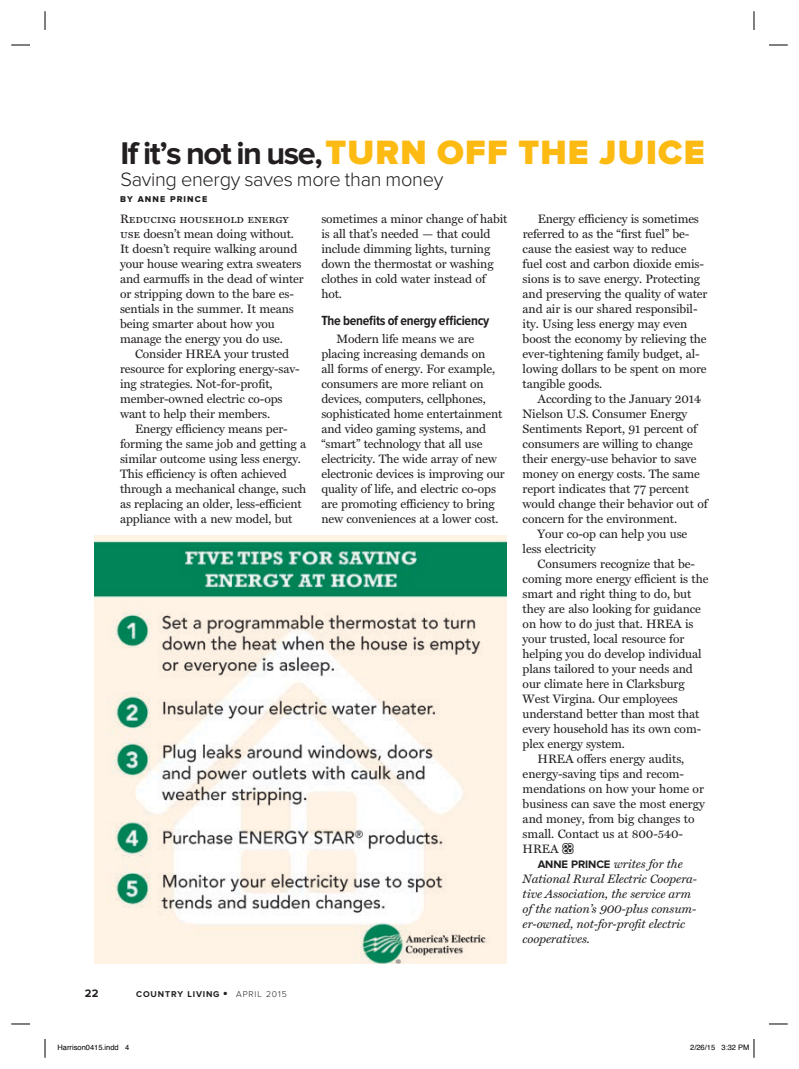
<style>
.page{position:relative;width:799px;height:1069px;background:#fff}
.page>*{position:absolute;margin:0;border:0;box-sizing:border-box;transform-origin:0 0}
.t1{font:700 32.5px "Proxima Nova";letter-spacing:-.045em;color:#231f20}
.t2{font:300 20px "Proxima Nova";letter-spacing:-.015em;color:#231f20}
.t3{font:700 13.75px "Proxima Nova Cond";letter-spacing:-.02em;color:#231f20}
.t4{font:12.25px/15px "Miller Text";letter-spacing:-.01em;color:#231f20}
.t5{font:italic 12.25px "Miller Text";letter-spacing:-.01em;color:#231f20}
.t6{font:12.25px "Miller Text Roman SC";letter-spacing:-.01em;color:#231f20}
.t7{font:700 11.25px "Proxima Nova";color:#231f20}
.t8{font:700 8.75px "Proxima Nova";letter-spacing:.095em;color:#231f20}
.t9{font:8.75px "Proxima Nova Extrabld";letter-spacing:.125em;color:#231f20}
.t10{font:7.5px "Helvetica";color:#000}
.s1{font-weight:900;font-size:35px;color:#fdba12}
.s2{font-family:"Miller Text Roman SC"}
.s3{font-family:"Proxima Nova";font-weight:700;font-style:normal;font-size:11.25px}
.s4{font-weight:300;font-size:16.25px}
.s5{font-weight:300}
</style>
<div class="page">
<img style="left:95px;top:535px;width:412px;height:429px">
<svg style="left:11px;top:44px;width:19px;height:2px"></svg>
<svg style="left:769px;top:44px;width:19px;height:2px"></svg>
<svg style="left:11px;top:1023px;width:19px;height:2px"></svg>
<svg style="left:769px;top:1023px;width:19px;height:2px"></svg>
<svg style="left:44px;top:11px;width:2px;height:19px"></svg>
<svg style="left:44px;top:1039px;width:2px;height:19px"></svg>
<svg style="left:753px;top:11px;width:2px;height:19px"></svg>
<svg style="left:753px;top:1039px;width:2px;height:19px"></svg>
<h1 class="t1" style="left:120px;top:138px;width:585px">If it’s not in use,<span class="s1">TURN OFF THE JUICE</span></h1>
<h2 class="t2" style="left:120px;top:171px;width:324px">Saving energy saves more than money</h2>
<p class="t9" style="left:120px;top:195px;width:89px">BY ANNE PRINCE</p>
<p class="t6" style="left:120px;top:212px;width:170px">Reducing household energy</p>
<p class="t4" style="left:120px;top:227px;width:185px"><span class="s2">use</span> doesn’t mean doing without.<br>It doesn’t require walking around your house wearing extra sweaters and earmuffs in the dead of winter or stripping down to the bare es&shy;sentials in the summer. It means being smarter about how you manage the energy you do use.</p>
<p class="t4" style="left:120px;top:346px;width:181px;text-indent:15px">Consider HREA your trusted resource for exploring energy-sav&shy;ing strategies. Not-for-profit, member-owned electric co-ops want to help their members.</p>
<p class="t4" style="left:120px;top:421px;width:188px;text-indent:15px">Energy efficiency means per&shy;forming the same job and getting a similar outcome using less energy.<br>This efficiency is often achieved through a mechanical change, such as replacing an older, less-efficient appliance with a new model, but</p>
<p class="t4" style="left:321px;top:211px;width:188px">sometimes a minor change of habit is all that’s needed — that could include dimming lights, turning down the thermostat or washing clothes in cold water instead of hot.</p>
<p class="t3" style="left:321px;top:313px;width:170px">The benefits of energy efficiency</p>
<p class="t4" style="left:321px;top:332px;width:185px;text-indent:15px">Modern life means we are placing increasing demands on<br>all forms of energy. For example, consumers are more reliant on devices, computers, cellphones, sophisticated home entertainment and video gaming systems, and “smart” technology that all use electricity. The wide array of new electronic devices is improving our quality of life, and electric co-ops are promoting efficiency to bring new conveniences at a lower cost.</p>
<p class="t4" style="left:522px;top:211px;width:186px;text-indent:15px">Energy efficiency is sometimes referred to as the “first fuel” be&shy;cause the easiest way to reduce fuel cost and carbon dioxide emis&shy;sions is to save energy. Protecting and preserving the quality of water and air is our shared responsibil&shy;ity. Using less energy may even boost the economy by relieving the ever-tightening family budget, al&shy;lowing dollars to be spent on more tangible goods.</p>
<p class="t4" style="left:537px;top:392px;width:165px">According to the January 2014</p>
<p class="t4" style="left:522px;top:406px;width:166px">Nielson U.S. Consumer Energy</p>
<p class="t4" style="left:522px;top:421px;width:176px">Sentiments Report, 91 percent of</p>
<p class="t4" style="left:522px;top:436px;width:172px">consumers are willing to change</p>
<p class="t4" style="left:522px;top:451px;width:175px">their energy-use behavior to save</p>
<p class="t4" style="left:522px;top:466px;width:179px">money on energy costs. The same</p>
<p class="t4" style="left:522px;top:481px;width:168px">report indicates that 77 percent</p>
<p class="t4" style="left:522px;top:496px;width:187px">would change their behavior out of</p>
<p class="t4" style="left:522px;top:511px;width:156px">concern for the environment.</p>
<p class="t4" style="left:537px;top:526px;width:151px">Your co-op can help you use</p>
<p class="t4" style="left:522px;top:541px;width:75px">less electricity</p>
<p class="t4" style="left:537px;top:556px;width:159px">Consumers recognize that be-</p>
<p class="t4" style="left:522px;top:572px;width:187px">coming more energy efficient is the</p>
<p class="t4" style="left:522px;top:587px;width:170px">smart and right thing to do, but</p>
<p class="t4" style="left:522px;top:602px;width:180px">they are also looking for guidance</p>
<p class="t4" style="left:522px;top:616px;width:172px">on how to do just that. HREA is</p>
<p class="t4" style="left:522px;top:631px;width:163px">your trusted, local resource for</p>
<p class="t4" style="left:522px;top:646px;width:180px">helping you do develop individual</p>
<p class="t4" style="left:522px;top:661px;width:172px">plans tailored to your needs and</p>
<p class="t4" style="left:522px;top:676px;width:163px">our climate here in Clarksburg</p>
<p class="t4" style="left:522px;top:691px;width:157px">West Virgina. Our employees</p>
<p class="t4" style="left:522px;top:706px;width:178px">understand better than most that</p>
<p class="t4" style="left:522px;top:721px;width:180px">every household has its own com-</p>
<p class="t4" style="left:522px;top:737px;width:104px">plex energy system.</p>
<p class="t4" style="left:537px;top:752px;width:148px">HREA offers energy audits,</p>
<p class="t4" style="left:522px;top:767px;width:163px">energy-saving tips and recom-</p>
<p class="t4" style="left:522px;top:782px;width:183px">mendations on how your home or</p>
<p class="t4" style="left:522px;top:797px;width:184px">business can save the most energy</p>
<p class="t4" style="left:522px;top:812px;width:173px">and money, from big changes to</p>
<p class="t4" style="left:522px;top:826px;width:162px">small. Contact us at 800-540-</p>
<p class="t4" style="left:522px;top:841px;width:37px">HREA</p>
<p class="t5" style="left:538px;top:857px;width:146px"><span class="s3">ANNE PRINCE</span> writes for the</p>
<p class="t5" style="left:522px;top:872px;width:176px">National Rural Electric Coopera-</p>
<p class="t5" style="left:522px;top:887px;width:170px">tive Association, the service arm</p>
<p class="t5" style="left:522px;top:902px;width:175px">of the nation’s 900-plus consum-</p>
<p class="t5" style="left:522px;top:917px;width:164px">er-owned, not-for-profit electric</p>
<p class="t5" style="left:522px;top:932px;width:69px">cooperatives.</p>
<p class="t7" style="left:85px;top:988px;width:15px">22</p>
<p class="t8" style="left:136px;top:990px;width:152px">COUNTRY LIVING <span class="s4">•</span> <span class="s5">APRIL 2015</span></p>
<p class="t10" style="left:58px;top:1042px;width:73px">Harrison0415.indd 4</p>
<p class="t10" style="left:690px;top:1042px;width:61px">2/26/15 3:32 PM</p>
</div>
